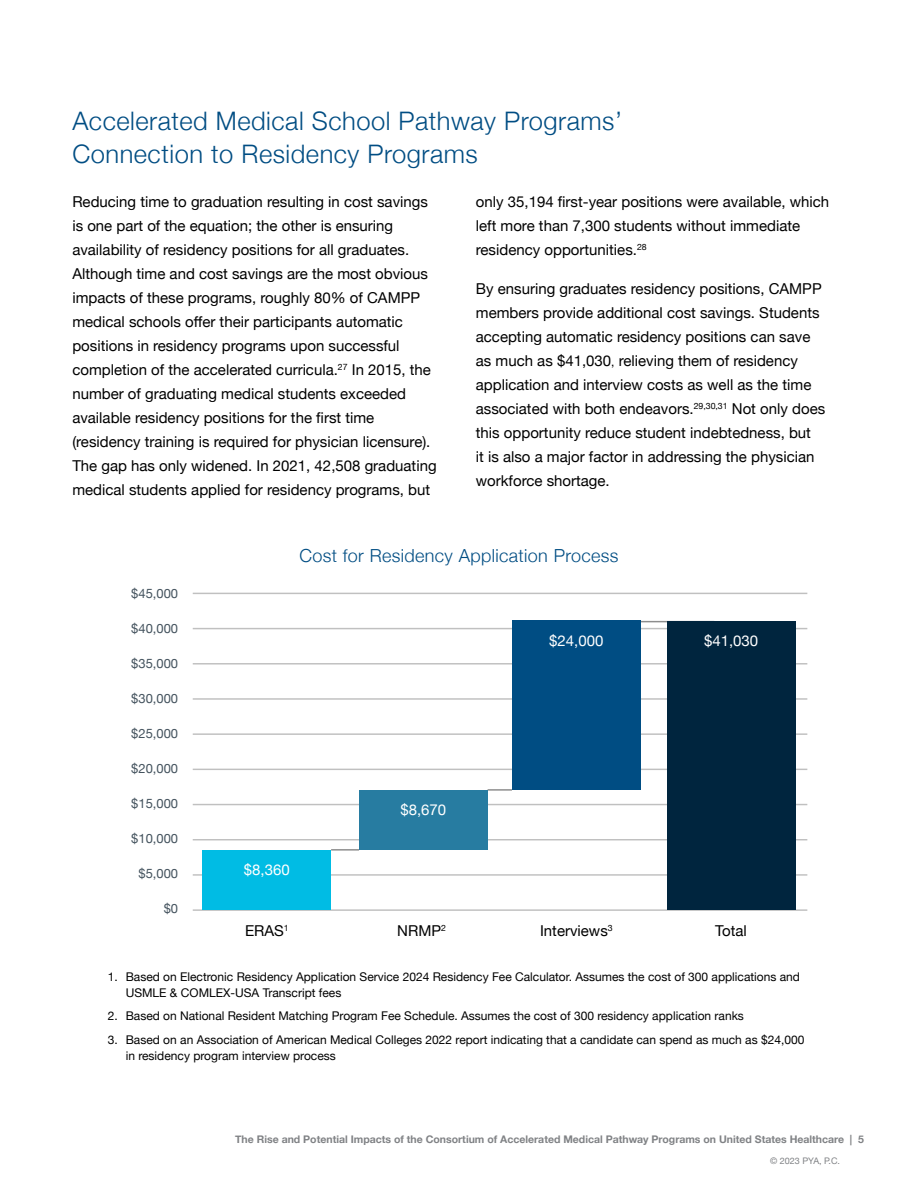
<style>
.page{position:relative;width:918px;height:1188px;background:#fff}
.page>*{position:absolute;margin:0;border:0;box-sizing:border-box;transform-origin:0 0}
.t1{font:300 25.5px/33px "Helvetica Neue";letter-spacing:.02em;color:#004d83}
.t2{font:300 18px "Helvetica Neue";letter-spacing:.02em;color:#004d83}
.t3{font:15px/24px "Helvetica Neue";color:#000}
.t4{font:15px "Helvetica Neue";color:#fff}
.t5{font:12.9px "Helvetica Neue";color:#44535e}
.t6{font:12px/16.5px "Helvetica Neue";color:#000}
.t7{font:700 10.5px "Helvetica Neue";color:#808285}
.t8{font:9px "Helvetica Neue";color:#808285}
.s1{font-size:12px}
</style>
<div class="page">
<hr style="left:570px;top:621px;width:144px;height:1px;background:#000">
<hr style="left:488px;top:789px;width:24px;height:2px;background:#000">
<hr style="left:331px;top:849px;width:28px;height:2px;background:#000">
<hr style="left:193px;top:593px;width:614px;height:1px;background:#000">
<hr style="left:193px;top:909px;width:614px;height:2px;background:#000">
<hr style="left:193px;top:874px;width:614px;height:2px;background:#000">
<hr style="left:193px;top:839px;width:614px;height:1px;background:#000">
<hr style="left:193px;top:804px;width:614px;height:1px;background:#000">
<hr style="left:193px;top:769px;width:614px;height:1px;background:#000">
<hr style="left:193px;top:733px;width:614px;height:2px;background:#000">
<hr style="left:193px;top:698px;width:614px;height:2px;background:#000">
<hr style="left:193px;top:663px;width:614px;height:2px;background:#000">
<hr style="left:193px;top:628px;width:614px;height:1px;background:#000">
<div style="left:203px;top:850px;width:128px;height:59px;background:#00bce4"></div>
<div style="left:512px;top:621px;width:129px;height:169px;background:#004d83"></div>
<div style="left:359px;top:790px;width:129px;height:60px;background:#277ca1"></div>
<div style="left:667px;top:621px;width:128px;height:288px;background:#00253e"></div>
<h1 class="t1" style="left:72px;top:102px;width:551px">Accelerated Medical School Pathway Programs’<br>Connection to Residency Programs</h1>
<p class="t3" style="left:72px;top:190px;width:366px">Reducing time to graduation resulting in cost savings is one part of the equation; the other is ensuring availability of residency positions for all graduates.<br>Although time and cost savings are the most obvious impacts of these programs, roughly 80% of CAMPP medical schools offer their participants automatic positions in residency programs upon successful completion of the accelerated curricula.<sup>27</sup> In 2015, the number of graduating medical students exceeded available residency positions for the first time (residency training is required for physician licensure).<br>The gap has only widened. In 2021, 42,508 graduating medical students applied for residency programs, but</p>
<p class="t3" style="left:476px;top:190px;width:355px">only 35,194 first-year positions were available, which left more than 7,300 students without immediate residency opportunities.<sup>28</sup></p>
<p class="t3" style="left:476px;top:277px;width:351px">By ensuring graduates residency positions, CAMPP members provide additional cost savings. Students accepting automatic residency positions can save as much as $41,030<span class="s1">,</span> relieving them of residency application and interview costs as well as the time associated with both endeavors.<sup>29,30,31</sup> Not only does this opportunity reduce student indebtedness, but<br>it is also a major factor in addressing the physician workforce shortage.</p>
<p class="t5" style="left:131px;top:584px;width:48px">$45,000</p>
<p class="t5" style="left:131px;top:619px;width:48px">$40,000</p>
<p class="t5" style="left:131px;top:654px;width:48px">$35,000</p>
<p class="t5" style="left:131px;top:689px;width:48px">$30,000</p>
<p class="t5" style="left:131px;top:724px;width:48px">$25,000</p>
<p class="t5" style="left:131px;top:759px;width:48px">$20,000</p>
<p class="t5" style="left:131px;top:794px;width:48px">$15,000</p>
<p class="t5" style="left:131px;top:829px;width:48px">$10,000</p>
<p class="t5" style="left:139px;top:865px;width:41px">$5,000</p>
<p class="t5" style="left:164px;top:900px;width:16px">$0</p>
<p class="t2" style="left:299px;top:541px;width:321px">Cost for Residency Application Process</p>
<p class="t4" style="left:549px;top:630px;width:56px">$24,000</p>
<p class="t4" style="left:244px;top:859px;width:47px">$8,360</p>
<p class="t3" style="left:245px;top:919px;width:45px">ERAS<sup>1</sup></p>
<p class="t4" style="left:400px;top:799px;width:47px">$8,670</p>
<p class="t3" style="left:397px;top:919px;width:50px">NRMP<sup>2</sup></p>
<p class="t3" style="left:540px;top:919px;width:74px">Interviews<sup>3</sup></p>
<p class="t4" style="left:704px;top:630px;width:56px">$41,030</p>
<p class="t3" style="left:715px;top:919px;width:33px">Total</p>
<p class="t6" style="left:126px;top:969px;width:676px;text-indent:-18px">1. Based on Electronic Residency Application Service 2024 Residency Fee Calculator. Assumes the cost of 300 applications and<br>USMLE &amp; COMLEX-USA Transcript fees</p>
<p class="t6" style="left:108px;top:1009px;width:638px">2. Based on National Resident Matching Program Fee Schedule. Assumes the cost of 300 residency application ranks</p>
<p class="t6" style="left:126px;top:1032px;width:680px;text-indent:-18px">3. Based on an Association of American Medical Colleges 2022 report indicating that a candidate can spend as much as $24,000 in residency program interview process</p>
<p class="t7" style="left:235px;top:1131px;width:630px">The Rise and Potential Impacts of the Consortium of Accelerated Medical Pathway Programs on United States Healthcare | 5</p>
<p class="t8" style="left:770px;top:1154px;width:71px">© 2023 PYA, P.C.</p>
</div>
